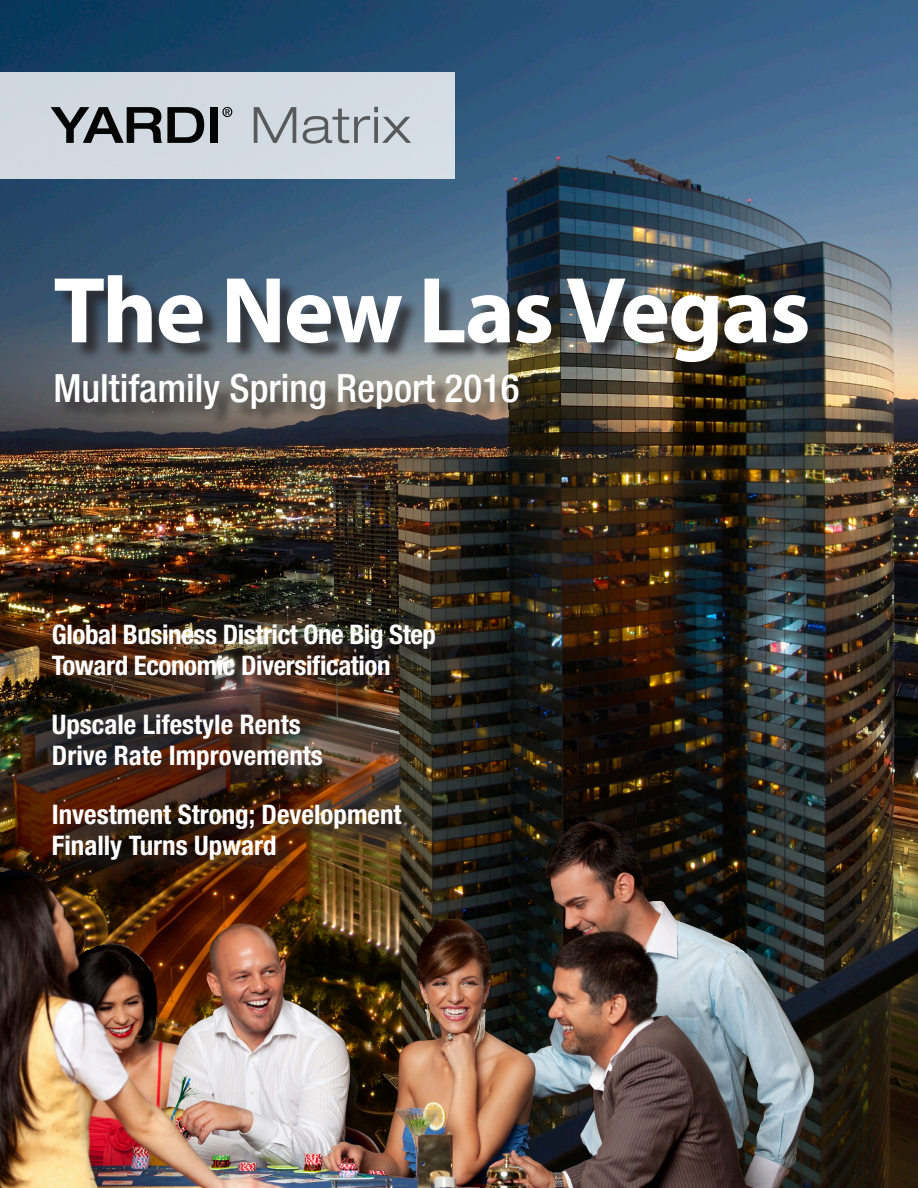
<style>
.page{position:relative;width:918px;height:1188px;background:#fff}
.page>*{position:absolute;margin:0;border:0;box-sizing:border-box;transform-origin:0 0}
.t1{font:700 94.5px "Myriad Pro";letter-spacing:-.02em;color:#fff}
.t2{font:500 condensed 39px "Helvetica Neue LT Std";color:#fff}
.t3{font:700 condensed 27px/31.5px "Helvetica Neue LT Std";color:#fff}
</style>
<div class="page">
<img style="left:1px;top:1px;width:916px;height:1186px">
<div style="left:0;top:72px;width:455px;height:107px;background:#d3dae2"></div>
<div style="left:55px;top:626px;width:399px;height:252px;background:#231f20;opacity:.75"></div>
<div style="left:57px;top:278px;width:769px;height:150px;background:#231f20;opacity:.75"></div>
<svg style="left:51px;top:107px;width:153px;height:36px"></svg>
<div style="left:210px;top:107px;width:7px;height:36px;background:#040503"></div>
<svg style="left:222px;top:107px;width:10px;height:10px"></svg>
<svg style="left:254px;top:107px;width:42px;height:36px"></svg>
<svg style="left:303px;top:107px;width:108px;height:37px"></svg>
<img style="left:545px;top:821px;width:49px;height:69px">
<p class="t1" style="left:53px;top:249px;width:759px">The New Las Vegas</p>
<p class="t2" style="left:53px;top:365px;width:468px">Multifamily Spring Report 2016</p>
<p class="t3" style="left:52px;top:618px;width:386px">Global Business District One Big Step<br>Toward Economic Diversification</p>
<p class="t3" style="left:52px;top:708px;width:272px">Upscale Lifestyle Rents<br>Drive Rate Improvements</p>
<p class="t3" style="left:52px;top:798px;width:351px">Investment Strong; Development<br>Finally Turns Upward</p>
</div>
